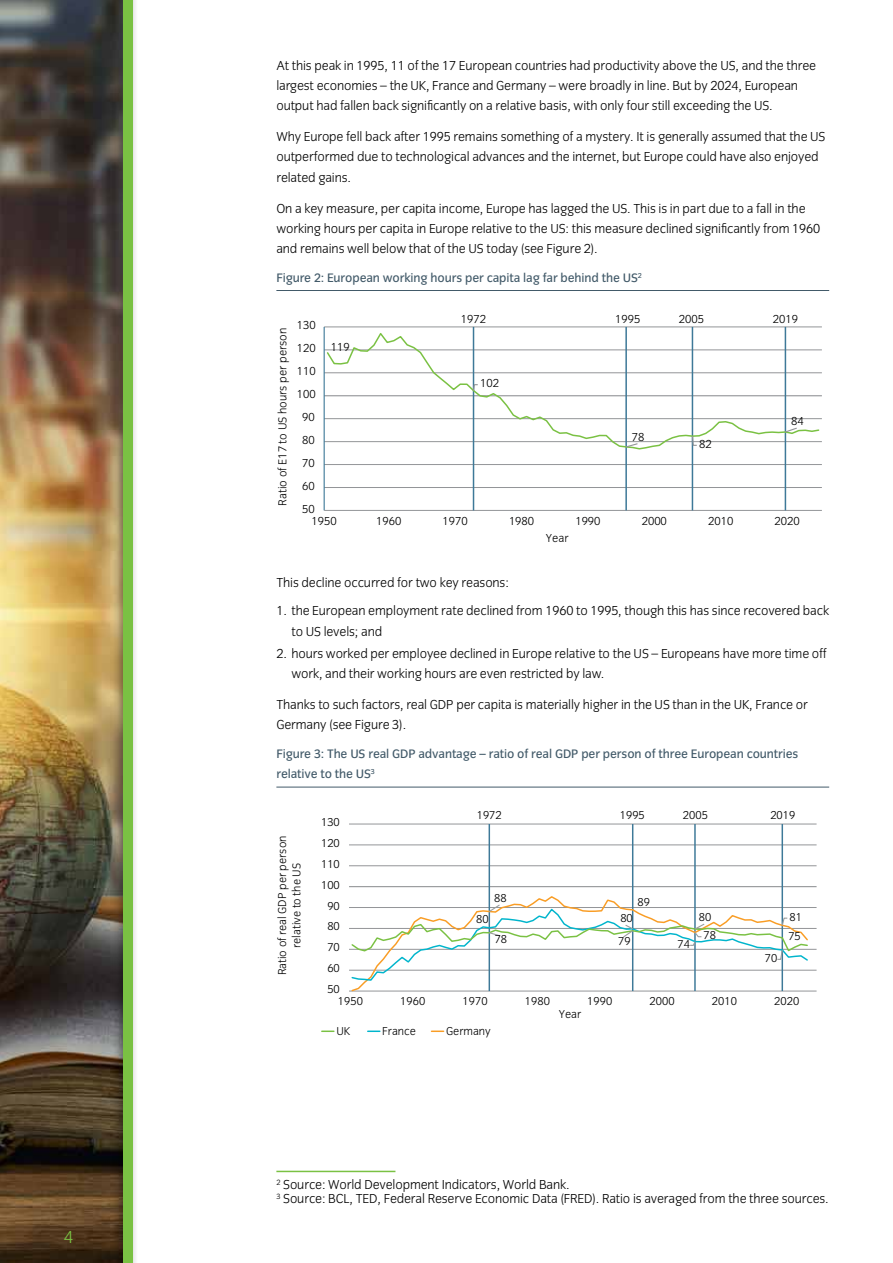
<style>
.page{position:relative;width:893px;height:1263px;background:#fff}
.page>*{position:absolute;margin:0;border:0;box-sizing:border-box;transform-origin:0 0}
.t1{font:18px "Congress Sans Light Std";color:#7ac143}
.t2{font:13.5px/20.2px "Congress Sans Light Std";letter-spacing:-.01em;color:#000}
.t3{font:12.75px/20.2px "Congress Sans Std";letter-spacing:-.01em;color:#425a69}
.t4{font:12px "Congress Sans Light Std";color:#000}
.t5{font:11.85px/14.2px "Congress Sans Light Std";color:#000;text-align:center}
</style>
<div class="page">
<img style="left:0;top:0;width:111px;height:1263px">
<div style="left:111px;top:0;width:28px;height:1263px;background:#000;opacity:.45"></div>
<div style="left:123px;top:0;width:10px;height:1263px;background:#7ac143"></div>
<hr style="left:276px;top:290px;width:553px;height:1px;background:#425a69">
<hr style="left:276px;top:787px;width:553px;height:1px;background:#425a69">
<hr style="left:324px;top:487px;width:498px;height:1px;background:#939598">
<hr style="left:324px;top:464px;width:498px;height:1px;background:#939598">
<hr style="left:324px;top:441px;width:498px;height:1px;background:#939598">
<hr style="left:324px;top:418px;width:498px;height:1px;background:#939598">
<hr style="left:324px;top:395px;width:498px;height:1px;background:#939598">
<hr style="left:324px;top:372px;width:498px;height:1px;background:#939598">
<hr style="left:324px;top:350px;width:498px;height:1px;background:#939598">
<hr style="left:324px;top:327px;width:498px;height:1px;background:#939598">
<hr style="left:324px;top:327px;width:1px;height:183px;background:#3e7998">
<hr style="left:324px;top:510px;width:498px;height:1px;background:#939598">
<hr style="left:473px;top:327px;width:1px;height:183px;background:#3e7998">
<hr style="left:625px;top:327px;width:2px;height:183px;background:#3e7998">
<hr style="left:692px;top:327px;width:1px;height:183px;background:#3e7998">
<hr style="left:785px;top:327px;width:1px;height:183px;background:#3e7998">
<svg style="left:325px;top:331px;width:495px;height:119px"></svg>
<svg style="left:472px;top:384px;width:326px;height:64px"></svg>
<svg style="left:322px;top:1030px;width:12px;height:2px"></svg>
<svg style="left:368px;top:1030px;width:12px;height:2px"></svg>
<svg style="left:431px;top:1030px;width:13px;height:2px"></svg>
<hr style="left:349px;top:970px;width:468px;height:1px;background:#939598">
<hr style="left:349px;top:949px;width:468px;height:1px;background:#939598">
<hr style="left:349px;top:928px;width:468px;height:1px;background:#939598">
<hr style="left:349px;top:907px;width:468px;height:1px;background:#939598">
<hr style="left:349px;top:886px;width:468px;height:1px;background:#939598">
<hr style="left:349px;top:865px;width:468px;height:1px;background:#939598">
<hr style="left:349px;top:845px;width:468px;height:1px;background:#939598">
<hr style="left:349px;top:824px;width:468px;height:1px;background:#939598">
<hr style="left:349px;top:991px;width:468px;height:1px;background:#939598">
<hr style="left:489px;top:824px;width:1px;height:167px;background:#3e7998">
<hr style="left:632px;top:824px;width:1px;height:167px;background:#3e7998">
<hr style="left:694px;top:824px;width:2px;height:167px;background:#3e7998">
<hr style="left:781px;top:824px;width:2px;height:167px;background:#3e7998">
<svg style="left:350px;top:895px;width:459px;height:97px"></svg>
<hr style="left:276px;top:1171px;width:119px;height:1px;background:#7ac143">
<h1 class="t1" style="left:64px;top:1227px;width:11px">4</h1>
<p class="t2" style="left:276px;top:55px;width:541px">At this peak in 1995, 11 of the 17 European countries had productivity above the US, and the three largest economies – the UK, France and Germany – were broadly in line. But by 2024, European output had fallen back significantly on a relative basis, with only four still exceeding the US.</p>
<p class="t2" style="left:276px;top:127px;width:551px">Why Europe fell back after 1995 remains something of a mystery. It is generally assumed that the US outperformed due to technological advances and the internet, but Europe could have also enjoyed related gains.</p>
<p class="t2" style="left:276px;top:198px;width:545px">On a key measure, per capita income, Europe has lagged the US. This is in part due to a fall in the working hours per capita in Europe relative to the US: this measure declined significantly from 1960 and remains well below that of the US today (see Figure 2).</p>
<p class="t3" style="left:276px;top:268px;width:367px">Figure 2: European working hours per capita lag far behind the US<sup>2</sup></p>
<p class="t4" style="left:276px;top:506px;width:179px;rotate:-90deg">Ratio of E17 to US hours per person</p>
<p class="t4" style="left:297px;top:319px;width:20px">130</p>
<p class="t4" style="left:297px;top:341px;width:20px">120</p>
<p class="t4" style="left:297px;top:364px;width:20px">110</p>
<p class="t4" style="left:297px;top:387px;width:20px">100</p>
<p class="t4" style="left:302px;top:410px;width:14px">90</p>
<p class="t4" style="left:302px;top:433px;width:14px">80</p>
<p class="t4" style="left:302px;top:456px;width:14px">70</p>
<p class="t4" style="left:302px;top:479px;width:14px">60</p>
<p class="t4" style="left:302px;top:502px;width:14px">50</p>
<p class="t4" style="left:331px;top:340px;width:20px">119</p>
<p class="t4" style="left:461px;top:312px;width:27px">1972</p>
<p class="t4" style="left:615px;top:312px;width:27px">1995</p>
<p class="t4" style="left:679px;top:312px;width:27px">2005</p>
<p class="t4" style="left:773px;top:312px;width:27px">2019</p>
<p class="t4" style="left:480px;top:377px;width:20px">102</p>
<p class="t4" style="left:632px;top:430px;width:14px">78</p>
<p class="t4" style="left:699px;top:437px;width:14px">82</p>
<p class="t4" style="left:791px;top:415px;width:14px">84</p>
<p class="t4" style="left:311px;top:515px;width:27px">1950</p>
<p class="t4" style="left:376px;top:515px;width:27px">1960</p>
<p class="t4" style="left:443px;top:515px;width:27px">1970</p>
<p class="t4" style="left:509px;top:515px;width:27px">1980</p>
<p class="t4" style="left:575px;top:515px;width:27px">1990</p>
<p class="t4" style="left:642px;top:515px;width:27px">2000</p>
<p class="t4" style="left:708px;top:515px;width:27px">2010</p>
<p class="t4" style="left:774px;top:515px;width:27px">2020</p>
<p class="t4" style="left:546px;top:531px;width:24px">Year</p>
<p class="t2" style="left:276px;top:572px;width:234px">This decline occurred for two key reasons:</p>
<p class="t2" style="left:291px;top:601px;width:539px;text-indent:-15px">1. the European employment rate declined from 1960 to 1995, though this has since recovered back to US levels; and</p>
<p class="t2" style="left:291px;top:644px;width:537px;text-indent:-15px">2. hours worked per employee declined in Europe relative to the US – Europeans have more time off work, and their working hours are even restricted by law.</p>
<p class="t2" style="left:276px;top:695px;width:533px">Thanks to such factors, real GDP per capita is materially higher in the US than in the UK, France or<br>Germany (see Figure 3).</p>
<p class="t3" style="left:276px;top:744px;width:523px">Figure 3: The US real GDP advantage – ratio of real GDP per person of three European countries relative to the US<sup>3</sup></p>
<p class="t5" style="left:275px;top:975px;width:141px;rotate:-90deg">Ratio of real GDP per person relative to the US</p>
<p class="t5" style="left:321px;top:815px;width:20px">130</p>
<p class="t5" style="left:321px;top:836px;width:20px">120</p>
<p class="t5" style="left:321px;top:857px;width:20px">110</p>
<p class="t5" style="left:321px;top:878px;width:20px">100</p>
<p class="t5" style="left:327px;top:899px;width:14px">90</p>
<p class="t5" style="left:327px;top:920px;width:14px">80</p>
<p class="t5" style="left:327px;top:940px;width:14px">70</p>
<p class="t5" style="left:327px;top:961px;width:14px">60</p>
<p class="t5" style="left:327px;top:982px;width:14px">50</p>
<p class="t5" style="left:477px;top:808px;width:26px">1972</p>
<p class="t5" style="left:620px;top:808px;width:26px">1995</p>
<p class="t5" style="left:683px;top:808px;width:26px">2005</p>
<p class="t5" style="left:770px;top:808px;width:26px">2019</p>
<p class="t5" style="left:494px;top:891px;width:14px">88</p>
<p class="t5" style="left:638px;top:895px;width:14px">89</p>
<p class="t5" style="left:476px;top:912px;width:14px">80</p>
<p class="t5" style="left:620px;top:911px;width:14px">80</p>
<p class="t5" style="left:789px;top:910px;width:14px">81</p>
<p class="t5" style="left:678px;top:937px;width:14px">74</p>
<p class="t5" style="left:765px;top:951px;width:14px">70</p>
<p class="t5" style="left:699px;top:910px;width:14px">80</p>
<p class="t5" style="left:704px;top:928px;width:14px">78</p>
<p class="t5" style="left:788px;top:929px;width:14px">75</p>
<p class="t5" style="left:495px;top:932px;width:14px">78</p>
<p class="t5" style="left:618px;top:934px;width:14px">79</p>
<p class="t5" style="left:338px;top:994px;width:26px">1950</p>
<p class="t5" style="left:400px;top:994px;width:26px">1960</p>
<p class="t5" style="left:463px;top:994px;width:26px">1970</p>
<p class="t5" style="left:525px;top:994px;width:26px">1980</p>
<p class="t5" style="left:587px;top:994px;width:26px">1990</p>
<p class="t5" style="left:650px;top:994px;width:26px">2000</p>
<p class="t5" style="left:712px;top:994px;width:26px">2010</p>
<p class="t5" style="left:774px;top:994px;width:26px">2020</p>
<p class="t5" style="left:336px;top:1024px;width:15px">UK</p>
<p class="t5" style="left:382px;top:1024px;width:35px">France</p>
<p class="t5" style="left:446px;top:1024px;width:46px">Germany</p>
<p class="t5" style="left:559px;top:1007px;width:24px">Year</p>
<p class="t2" style="left:276px;top:1178px;width:554px;line-height:14.2px"><sup>2</sup> Source: World Development Indicators, World Bank.<br><sup>3</sup> Source: BCL, TED, Federal Reserve Economic Data (FRED). Ratio is averaged from the three sources.</p>
</div>
